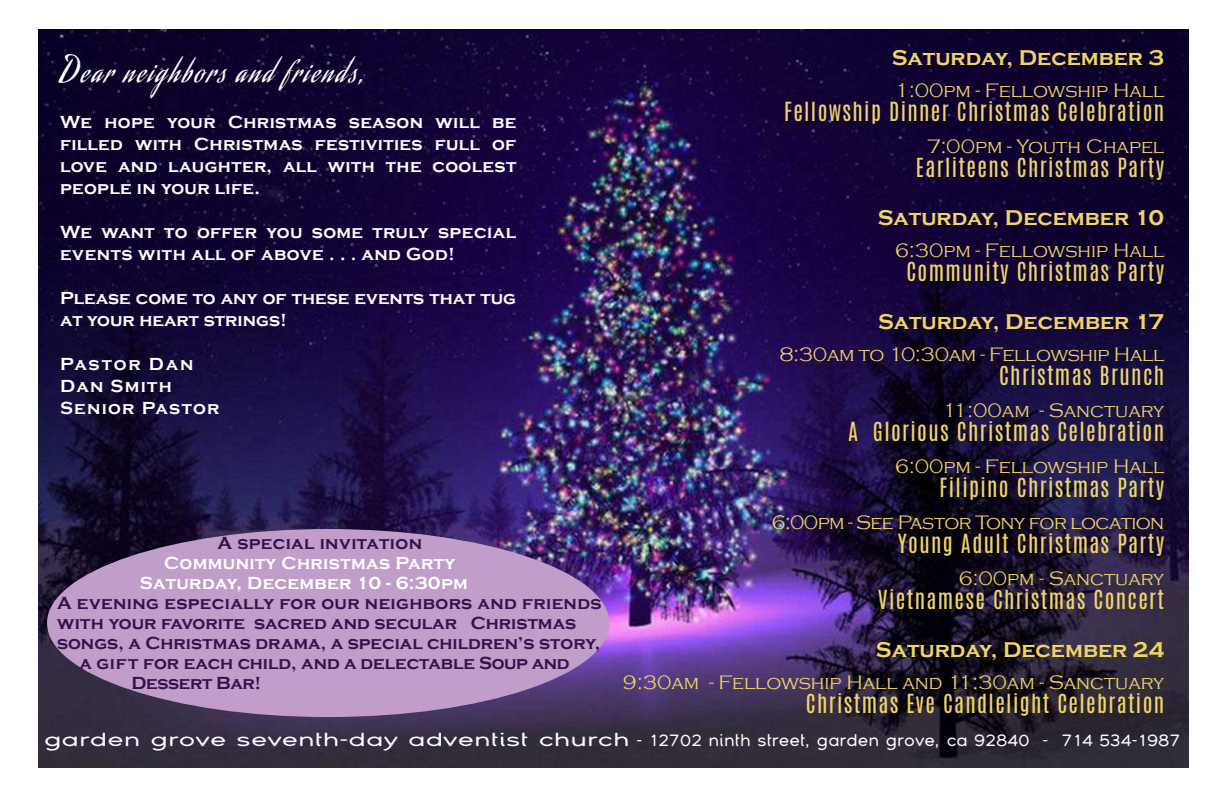
<style>
.page{position:relative;width:1222px;height:800px;background:#fff}
.page>*{position:absolute;margin:0;border:0;box-sizing:border-box;transform-origin:0 0}
.t1{font:28px "Aguafina Script";letter-spacing:.1em;color:#fff}
.t2{font:22px "Antonio";letter-spacing:.06em;color:#efd567}
.t3{font:700 22px "Copperplate Gothic";color:#efd567}
.t4{font:300 20px "Copperplate Gothic";color:#efd567}
.t5{font:300 20px "Copperplate Gothic";letter-spacing:-.03em;color:#efd567}
.t6{font:700 18px/22px "Copperplate Gothic";letter-spacing:.02em;color:#fff;text-align:justify}
.t7{font:700 18px/20px "Copperplate Gothic";color:#34124d}
.t8{font:18px "Montag";color:#fff;scale:.9 1}
.t9{font:700 18px/22px "Copperplate Gothic";color:#fff}
.t10{font:700 18px "Copperplate Gothic";letter-spacing:.07em;color:#fff}
.t11{font:700 18px "Copperplate Gothic";letter-spacing:.02em;color:#34124d}
.t12{font:700 18px "Copperplate Gothic";letter-spacing:-.02em;color:#34124d}
.t13{font:700 18px "Copperplate Gothic";letter-spacing:.1em;color:#fff}
.s1{font-size:36px}
.s2{font-size:20px}
</style>
<div class="page">
<img style="left:38px;top:29px;width:1150px;height:738px">
<div style="left:47px;top:529px;width:562px;height:188px;background:#c09ec9;border-radius:50%"></div>
<p class="t1" style="left:60px;top:56px;width:306px"><span class="s1">D</span>ear neighbors and friends,</p>
<p class="t6" style="left:60px;top:111px;width:458px">We hope your Christmas season will be filled with Christmas festivities full of love and laughter, all with the coolest people in your life.</p>
<p class="t6" style="left:60px;top:221px;width:457px">We want to offer you some truly special events with all of above . . . and God!</p>
<p class="t9" style="left:60px;top:287px;width:458px">Please come to any of these events that tug at your heart strings!</p>
<p class="t13" style="left:60px;top:354px;width:135px">Pastor Dan</p>
<p class="t10" style="left:60px;top:376px;width:113px">Dan Smith</p>
<p class="t10" style="left:60px;top:398px;width:161px">Senior Pastor</p>
<p class="t11" style="left:217px;top:533px;width:206px">A special invitation</p>
<p class="t6" style="left:164px;top:553px;width:293px">Community Christmas Party</p>
<p class="t6" style="left:140px;top:573px;width:330px">Saturday, December 10 - 6:30pm</p>
<p class="t7" style="left:57px;top:594px;width:546px">A evening especially for our neighbors and friends with your favorite sacred and secular Christmas songs, a Christmas drama, a special children’s story,</p>
<p class="t7" style="left:80px;top:654px;width:491px">a gift for each child, and a delectable Soup and</p>
<p class="t12" style="left:132px;top:673px;width:131px">Dessert Bar!</p>
<p class="t3" style="left:891px;top:45px;width:274px">Saturday, December 3</p>
<p class="t4" style="left:894px;top:79px;width:271px">1:00pm - Fellowship Hall</p>
<p class="t2" style="left:784px;top:95px;width:382px">Fellowship Dinner Christmas Celebration</p>
<p class="t4" style="left:927px;top:135px;width:238px">7:00pm - Youth Chapel</p>
<p class="t2" style="left:916px;top:151px;width:250px">Earliteens Christmas Party</p>
<p class="t3" style="left:877px;top:205px;width:288px">Saturday, December 10</p>
<p class="t4" style="left:894px;top:239px;width:271px">6:30pm - Fellowship Hall</p>
<p class="t2" style="left:906px;top:255px;width:259px">Community Christmas Party</p>
<p class="t3" style="left:878px;top:309px;width:288px">Saturday, December 17</p>
<p class="t4" style="left:779px;top:343px;width:386px">8:30am to 10:30am - Fellowship Hall</p>
<p class="t2" style="left:999px;top:359px;width:166px">Christmas Brunch</p>
<p class="t4" style="left:942px;top:399px;width:223px">11:00am - Sanctuary</p>
<p class="t2" style="left:848px;top:415px;width:317px">A Glorious Christmas Celebration</p>
<p class="t4" style="left:894px;top:455px;width:271px">6:00pm - Fellowship Hall</p>
<p class="t2" style="left:939px;top:471px;width:226px">Filipino Christmas Party</p>
<p class="t5" style="left:771px;top:511px;width:394px">6:00pm - See Pastor Tony for location</p>
<p class="t2" style="left:898px;top:527px;width:268px">Young Adult Christmas Party</p>
<p class="t4" style="left:958px;top:567px;width:207px">6:00pm - Sanctuary</p>
<p class="t2" style="left:878px;top:583px;width:288px">Vietnamese Christmas Concert</p>
<p class="t3" style="left:876px;top:637px;width:290px">Saturday, December 24</p>
<p class="t4" style="left:622px;top:671px;width:543px">9:30am - Fellowship Hall and 11:30am - Sanctuary</p>
<p class="t2" style="left:805px;top:687px;width:360px">Christmas Eve Candlelight Celebration</p>
<p class="t8" style="left:44px;top:729px;width:1264px"><span class="s2">garden grove seventh-day adventist church</span> - 12702 ninth street, garden grove, ca 92840 - 714 534-1987</p>
</div>
